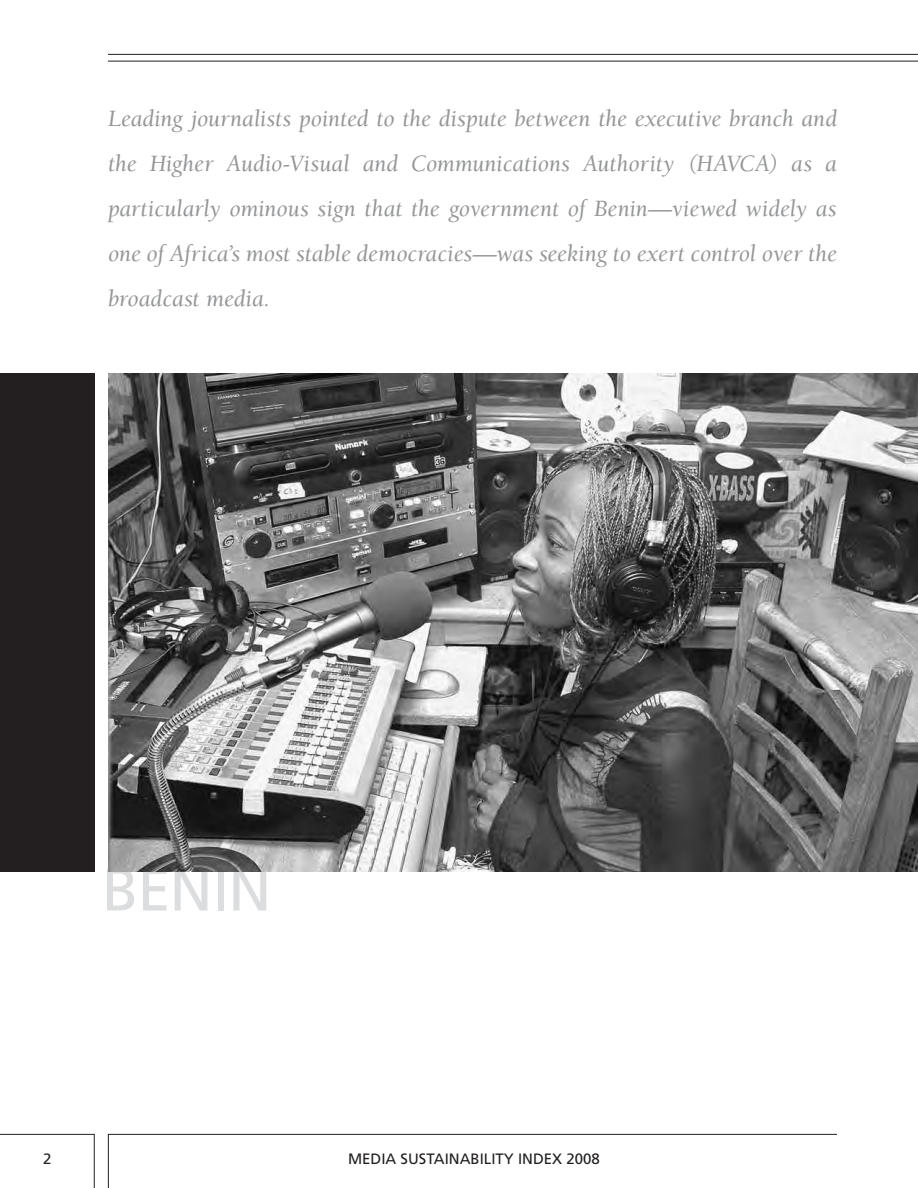
<style>
.page{position:relative;width:918px;height:1188px;background:#fff}
.page>*{position:absolute;margin:0;border:0;box-sizing:border-box;transform-origin:0 0}
.t1{font:60px "Frutiger LT Pro";color:#dcddde}
.t2{font:italic 24px/45px "Berkeley";letter-spacing:-.005em;color:#949698;text-align:justify}
.t3{font:15px "Frutiger LT Pro";color:#231f20}
</style>
<div class="page">
<hr style="left:108px;top:1134px;width:729px;height:1px;background:#231f20">
<hr style="left:0;top:1134px;width:94px;height:1px;background:#231f20">
<hr style="left:94px;top:1134px;width:1px;height:54px;background:#231f20">
<hr style="left:108px;top:1134px;width:1px;height:54px;background:#231f20">
<div style="left:0;top:373px;width:94px;height:499px;background:#231f20"></div>
<hr style="left:108px;top:61px;width:810px;height:1px;background:#231f20">
<hr style="left:108px;top:54px;width:810px;height:1px;background:#231f20">
<img style="left:108px;top:373px;width:810px;height:499px">
<p class="t2" style="left:108px;top:96px;width:730px">Leading journalists pointed to the dispute between the executive branch and the Higher Audio-Visual and Communications Authority (HAVCA) as a particularly ominous sign that the government of Benin—viewed widely as one of Africa’s most stable democracies—was seeking to exert control over the broadcast media.</p>
<h1 class="t1" style="left:102px;top:854px;width:43px">BENIN</h1>
<p class="t3" style="left:43px;top:1150px;width:10px">2</p>
<p class="t3" style="left:348px;top:1150px;width:253px">MEDIA SUSTAINABILITY INDEX 2008</p>
</div>
